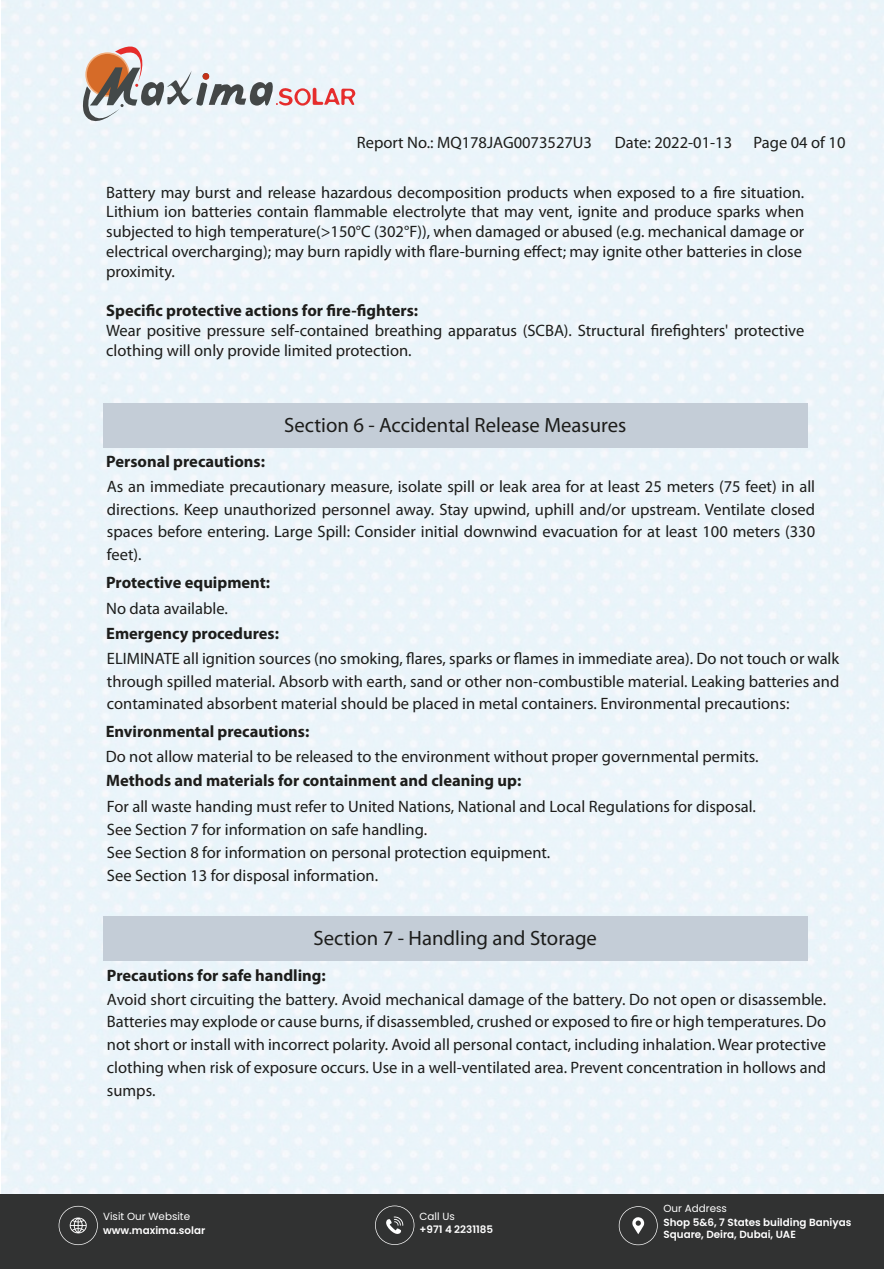
<style>
.page{position:relative;width:884px;height:1269px;background:#fff}
.page>*{position:absolute;margin:0;border:0;box-sizing:border-box;transform-origin:0 0}
.t1{font:20.7px "Myriad Pro";color:#1d1d1b}
.t2{font:16.5px/22.8px "Myriad Pro";color:#1d1d1b}
.t3{font:700 16.5px "Myriad Pro";color:#1d1d1b}
.t4{font:600 10.35px/12.5px "Poppins";color:#fff}
.t5{font:10.35px "Poppins";color:#fff}
</style>
<div class="page">
<div style="left:103px;top:403px;width:704px;height:44px;background:#c4cdd7"></div>
<div style="left:103px;top:916px;width:704px;height:44px;background:#c4cdd7"></div>
<svg style="left:81px;top:42px;width:275px;height:88px;background:#d7d4d6"></svg>
<div style="left:0;top:1194px;width:884px;height:74px;background:#313232"></div>
<svg style="left:59px;top:1205px;width:39px;height:40px"></svg>
<svg style="left:375px;top:1205px;width:40px;height:40px"></svg>
<svg style="left:619px;top:1206px;width:39px;height:39px"></svg>
<p class="t2" style="left:357px;top:132px;width:237px">Report No.: MQ178JAG0073527U3</p>
<p class="t2" style="left:615px;top:132px;width:119px">Date: 2022-01-13</p>
<p class="t2" style="left:753px;top:132px;width:94px">Page 04 of 10</p>
<p class="t2" style="left:106px;top:183px;width:700px;line-height:19.8px">Battery may burst and release hazardous decomposition products when exposed to a fire situation.<br>Lithium ion batteries contain flammable electrolyte that may vent, ignite and produce sparks when subjected to high temperature(&gt;150°C (302°F)), when damaged or abused (e.g. mechanical damage or electrical overcharging); may burn rapidly with flare-burning effect; may ignite other batteries in close proximity.</p>
<p class="t3" style="left:106px;top:304px;width:313px">Specific protective actions for fire-fighters:</p>
<p class="t2" style="left:106px;top:322px;width:700px;line-height:19.8px">Wear positive pressure self-contained breathing apparatus (SCBA). Structural firefighters' protective clothing will only provide limited protection.</p>
<p class="t3" style="left:106px;top:455px;width:160px">Personal precautions:</p>
<p class="t1" style="left:284px;top:417px;width:344px">Section 6 - Accidental Release Measures</p>
<p class="t2" style="left:107px;top:476px;width:710px;text-align:justify">As an immediate precautionary measure, isolate spill or leak area for at least 25 meters (75 feet) in all directions. Keep unauthorized personnel away. Stay upwind, uphill and/or upstream. Ventilate closed spaces before entering. Large Spill: Consider initial downwind evacuation for at least 100 meters (330 feet).</p>
<p class="t3" style="left:106px;top:576px;width:165px">Protective equipment:</p>
<p class="t2" style="left:106px;top:598px;width:123px">No data available.</p>
<p class="t3" style="left:106px;top:626px;width:174px">Emergency procedures:</p>
<p class="t2" style="left:107px;top:648px;width:734px;text-align:justify">ELIMINATE all ignition sources (no smoking, flares, sparks or flames in immediate area). Do not touch or walk through spilled material. Absorb with earth, sand or other non-combustible material. Leaking batteries and contaminated absorbent material should be placed in metal containers. Environmental precautions:</p>
<p class="t3" style="left:106px;top:725px;width:205px">Environmental precautions:</p>
<p class="t3" style="left:106px;top:774px;width:417px">Methods and materials for containment and cleaning up:</p>
<p class="t2" style="left:106px;top:746px;width:654px">Do not allow material to be released to the environment without proper governmental permits.</p>
<p class="t2" style="left:107px;top:796px;width:651px">For all waste handing must refer to United Nations, National and Local Regulations for disposal.<br>See Section 7 for information on safe handling.<br>See Section 8 for information on personal protection equipment.<br>See Section 13 for disposal information.</p>
<p class="t1" style="left:313px;top:930px;width:285px">Section 7 - Handling and Storage</p>
<p class="t3" style="left:107px;top:969px;width:220px">Precautions for safe handling:</p>
<p class="t2" style="left:107px;top:989px;width:721px;text-align:justify">Avoid short circuiting the battery. Avoid mechanical damage of the battery. Do not open or disassemble.<br>Batteries may explode or cause burns, if disassembled, crushed or exposed to fire or high temperatures. Do not short or install with incorrect polarity. Avoid all personal contact, including inhalation. Wear protective clothing when risk of exposure occurs. Use in a well-ventilated area. Prevent concentration in hollows and sumps.</p>
<p class="t5" style="left:103px;top:1210px;width:89px">Visit Our Website</p>
<p class="t4" style="left:103px;top:1224px;width:104px">www.maxima.solar</p>
<p class="t5" style="left:420px;top:1210px;width:37px">Call Us</p>
<p class="t4" style="left:420px;top:1224px;width:75px">+971 4 2231185</p>
<p class="t5" style="left:663px;top:1201px;width:65px">Our Address</p>
<p class="t4" style="left:663px;top:1216px;width:189px">Shop 5&amp;6, 7 States building Baniyas<br>Square, Deira, Dubai, UAE</p>
</div>
